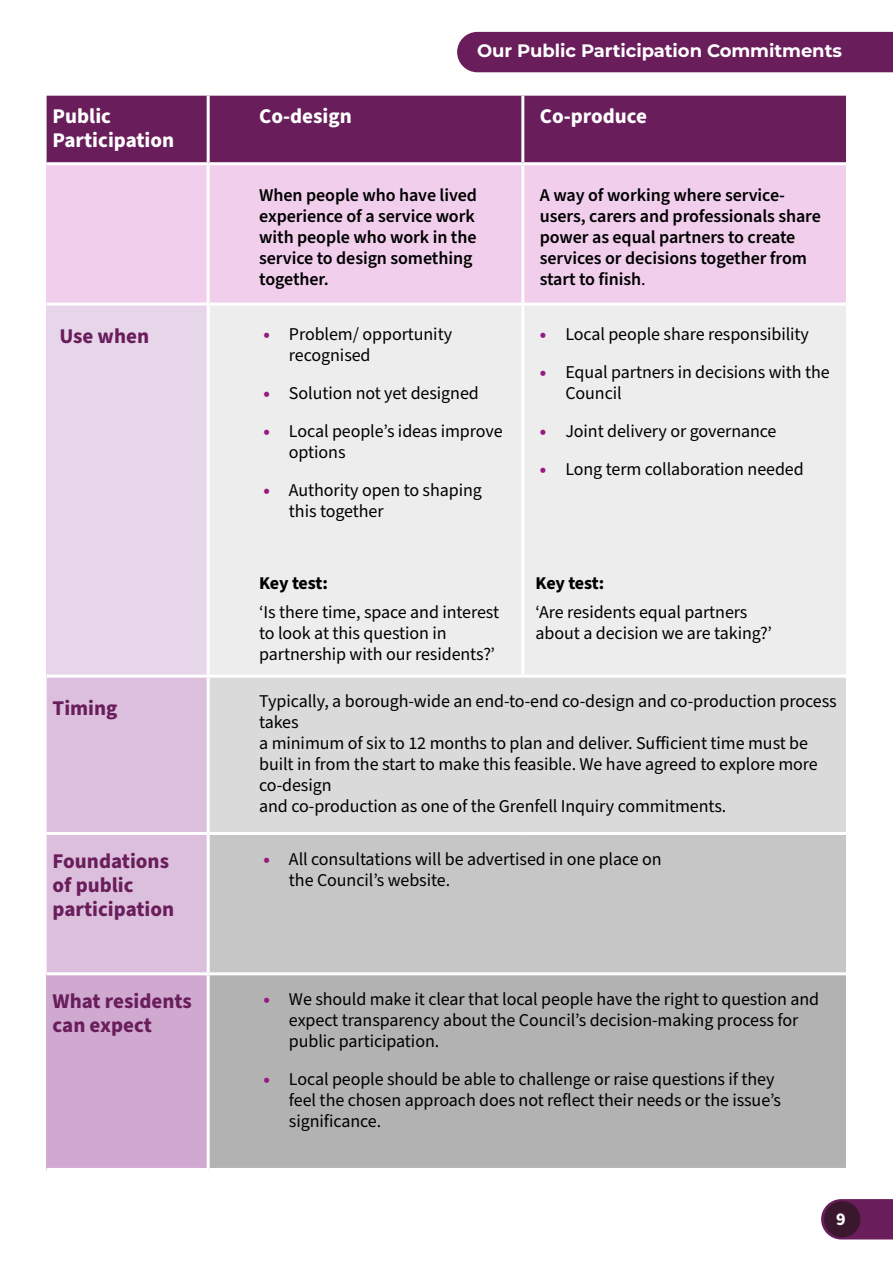
<style>
.page{position:relative;width:893px;height:1263px;background:#fff}
.page>*{position:absolute;margin:0;border:0;box-sizing:border-box;transform-origin:0 0}
.Table_Head{font:700 21px/24px "Source Sans Pro";color:#691e5b}
.Table_Head-2{font:700 21px/24px "Source Sans Pro";color:#fff}
.Main_Text{font:18px/21px "Source Sans Pro";letter-spacing:-.005em;color:#000}
.Main_Text-2{font:600 18px/21px "Source Sans Pro";letter-spacing:-.005em;color:#000}
.t1{font:700 18px "Montserrat";letter-spacing:-.005em;color:#fff}
.Main_Text-3{font:700 18px "Source Sans Pro";letter-spacing:-.025em;color:#000}
.t2{font:700 18px "Source Sans Pro";color:#fff}
.s1{font-weight:400}
.s2{font-weight:900;color:#951b81}
</style>
<div class="page">
<svg style="left:821px;top:1199px;width:72px;height:40px;background:#76336a"></svg>
<div style="left:457px;top:32px;width:436px;height:40px;background:#691e5b"></div>
<div style="left:824px;top:1201px;width:36px;height:36px;background:#3b172e;border-radius:50%"></div>
<div style="left:47px;top:96px;width:799px;height:66px;background:#691e5b"></div>
<div style="left:47px;top:164px;width:161px;height:140px;background:#f2ceed"></div>
<div style="left:210px;top:165px;width:636px;height:138px;background:#f2ceed"></div>
<div style="left:47px;top:304px;width:161px;height:372px;background:#e7d5ea"></div>
<div style="left:210px;top:306px;width:636px;height:369px;background:#ededed"></div>
<div style="left:47px;top:678px;width:160px;height:294px;background:#dbbfdd"></div>
<div style="left:208px;top:676px;width:638px;height:157px;background:#dadada"></div>
<div style="left:208px;top:833px;width:638px;height:141px;background:#c6c6c6"></div>
<div style="left:47px;top:974px;width:161px;height:195px;background:#d0a9d0"></div>
<div style="left:208px;top:974px;width:638px;height:195px;background:#b3b2b2"></div>
<hr style="left:207px;top:96px;width:3px;height:66px;background:#fff">
<hr style="left:521px;top:96px;width:3px;height:66px;background:#fff">
<hr style="left:521px;top:165px;width:3px;height:138px;background:#fff">
<hr style="left:207px;top:306px;width:3px;height:369px;background:#fff">
<hr style="left:521px;top:306px;width:3px;height:369px;background:#fff">
<hr style="left:47px;top:675px;width:161px;height:3px;background:#fff">
<hr style="left:208px;top:675px;width:315px;height:3px;background:#fff">
<hr style="left:207px;top:678px;width:3px;height:154px;background:#fff">
<hr style="left:523px;top:675px;width:323px;height:3px;background:#fff">
<hr style="left:47px;top:832px;width:161px;height:3px;background:#fff">
<hr style="left:208px;top:832px;width:315px;height:3px;background:#fff">
<hr style="left:207px;top:835px;width:3px;height:137px;background:#fff">
<hr style="left:523px;top:832px;width:323px;height:3px;background:#fff">
<hr style="left:47px;top:972px;width:161px;height:3px;background:#fff">
<hr style="left:208px;top:972px;width:315px;height:3px;background:#fff">
<hr style="left:207px;top:975px;width:3px;height:193px;background:#fff">
<hr style="left:523px;top:972px;width:323px;height:3px;background:#fff">
<hr style="left:47px;top:1168px;width:161px;height:3px;background:#fff">
<hr style="left:208px;top:1168px;width:315px;height:3px;background:#fff">
<hr style="left:523px;top:1168px;width:323px;height:3px;background:#fff">
<hr style="left:47px;top:162px;width:161px;height:3px;background:#fff">
<hr style="left:207px;top:165px;width:3px;height:138px;background:#fff">
<hr style="left:47px;top:303px;width:161px;height:3px;background:#fff">
<p class="t1" style="left:477px;top:38px;width:366px">Our Public Participation Commitments</p>
<h1 class="Table_Head-2" style="left:53px;top:105px;width:123px">Public<br>Participation</h1>
<h1 class="Table_Head-2" style="left:259px;top:105px;width:94px">Co-design</h1>
<h1 class="Table_Head-2" style="left:540px;top:105px;width:109px">Co-produce</h1>
<p class="Main_Text-2" style="left:259px;top:185px;width:219px">When people who have lived experience of a service work with people who work in the service to design something together.</p>
<p class="Main_Text-2" style="left:540px;top:185px;width:283px">A way of working where service&shy;users, carers and professionals share power as equal partners to create services or decisions together from start to finish<span class="s1">.</span></p>
<h1 class="Table_Head" style="left:59px;top:324px;width:91px">Use when</h1>
<p class="Main_Text" style="left:289px;top:324px;width:165px;text-indent:-26px"><span class="s2">•</span> Problem/ opportunity recognised</p>
<p class="Main_Text" style="left:263px;top:383px;width:217px"><span class="s2">•</span> Solution not yet designed</p>
<p class="Main_Text" style="left:289px;top:421px;width:215px;text-indent:-26px"><span class="s2">•</span> Local people’s ideas improve options</p>
<p class="Main_Text" style="left:289px;top:480px;width:194px;text-indent:-26px"><span class="s2">•</span> Authority open to shaping this together</p>
<p class="Main_Text" style="left:540px;top:324px;width:271px"><span class="s2">•</span> Local people share responsibility</p>
<p class="Main_Text" style="left:565px;top:362px;width:266px;text-indent:-26px"><span class="s2">•</span> Equal partners in decisions with the<br>Council</p>
<p class="Main_Text" style="left:540px;top:421px;width:238px"><span class="s2">•</span> Joint delivery or governance</p>
<p class="Main_Text" style="left:540px;top:459px;width:265px"><span class="s2">•</span> Long term collaboration needed</p>
<p class="Main_Text-3" style="left:259px;top:570px;width:70px">Key test:</p>
<p class="Main_Text" style="left:259px;top:602px;width:241px">‘Is there time, space and interest to look at this question in partnership with our residents?’</p>
<p class="Main_Text-3" style="left:536px;top:571px;width:70px">Key test:</p>
<p class="Main_Text" style="left:536px;top:602px;width:238px">‘Are residents equal partners about a decision we are taking?’</p>
<h1 class="Table_Head" style="left:53px;top:696px;width:66px">Timing</h1>
<p class="Main_Text" style="left:259px;top:691px;width:579px">Typically, a borough-wide an end-to-end co-design and co-production process takes<br>a minimum of six to 12 months to plan and deliver. Sufficient time must be built in from the start to make this feasible. We have agreed to explore more co-design<br>and co-production as one of the Grenfell Inquiry commitments.</p>
<h1 class="Table_Head" style="left:53px;top:849px;width:123px">Foundations of public participation</h1>
<p class="Main_Text" style="left:289px;top:849px;width:374px;text-indent:-26px"><span class="s2">•</span> All consultations will be advertised in one place on the Council’s website.</p>
<h1 class="Table_Head" style="left:53px;top:990px;width:141px">What residents can expect</h1>
<p class="Main_Text" style="left:289px;top:989px;width:532px;text-indent:-26px"><span class="s2">•</span> We should make it clear that local people have the right to question and expect transparency about the Council’s decision-making process for public participation.</p>
<p class="Main_Text" style="left:289px;top:1069px;width:494px;text-indent:-26px"><span class="s2">•</span> Local people should be able to challenge or raise questions if they feel the chosen approach does not reflect their needs or the issue’s significance.</p>
<p class="t2" style="left:836px;top:1207px;width:11px">9</p>
</div>
